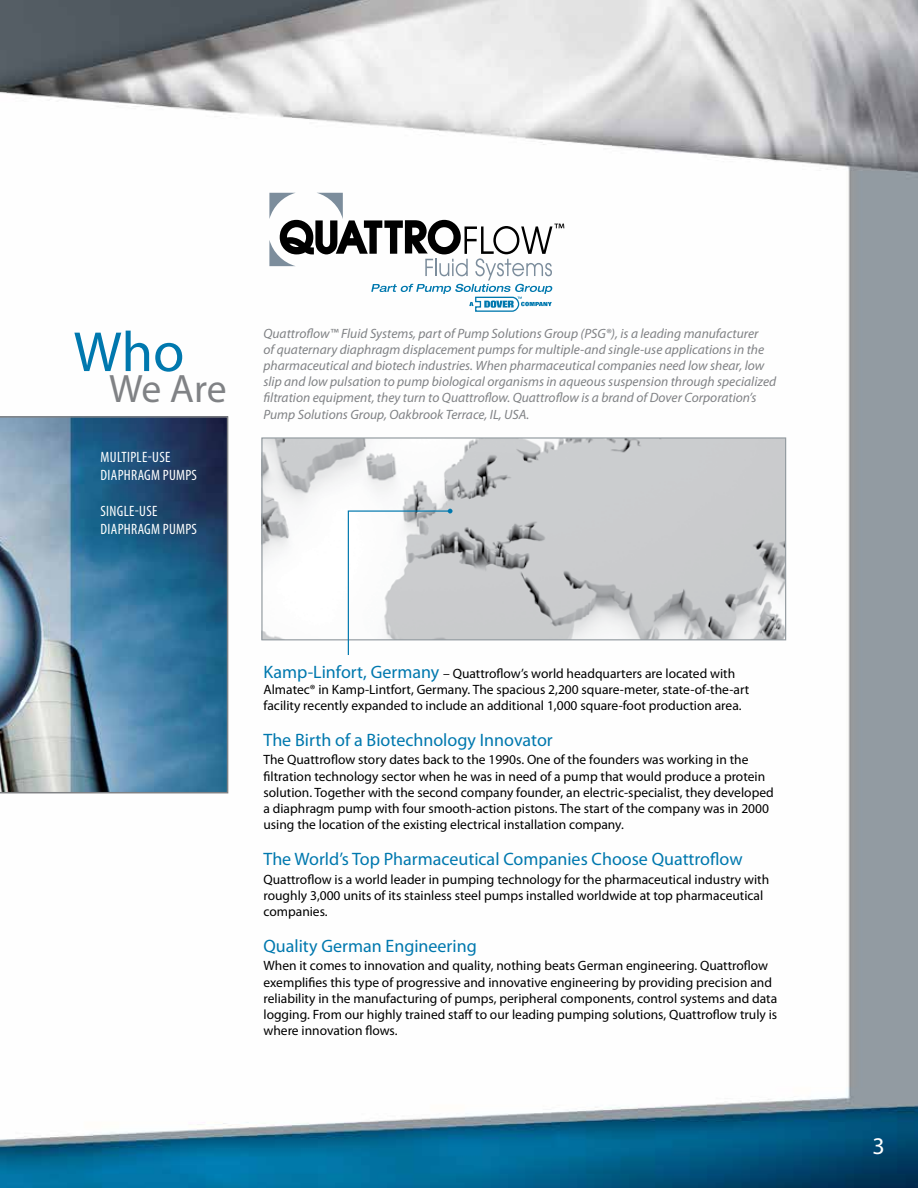
<style>
.page{position:relative;width:918px;height:1188px;background:#fff}
.page>*{position:absolute;margin:0;border:0;box-sizing:border-box;transform-origin:0 0}
.t1{font:57px "Myriad Pro";color:#0078ae}
.t2{font:39.75px "Myriad Pro";color:#808285}
.t3{font:24px "Myriad Pro";color:#fff}
.t4{font:18px "Myriad Pro";color:#0078ae}
.t5{font:condensed 15px/18px "Myriad Pro";letter-spacing:.02em;color:#fff}
.t6{font:13.5px/16.2px "Myriad Pro";color:#000}
.t7{font:italic 13.5px/16.2px "Myriad Pro";color:#808285}
.s1{font-size:18px;color:#0078ae}
</style>
<div class="page">
<img style="left:0;top:0;width:918px;height:1188px">
<svg style="left:0;top:416px;width:228px;height:377px;background:#527d9a"></svg>
<svg style="left:269px;top:193px;width:295px;height:119px"></svg>
<img style="left:263px;top:439px;width:521px;height:199px">
<div style="left:261px;top:437px;width:525px;height:203px;border:1px solid #949ca1"></div>
<svg style="left:347px;top:509px;width:106px;height:147px"></svg>
<h1 class="t1" style="left:74px;top:321px;width:112px">Who</h1>
<h2 class="t2" style="left:109px;top:367px;width:119px">We Are</h2>
<p class="t5" style="left:101px;top:447px;width:84px">MULTIPLE-USE<br>DIAPHRAGM PUMPS</p>
<p class="t5" style="left:101px;top:501px;width:84px">SINGLE-USE<br>DIAPHRAGM PUMPS</p>
<p class="t7" style="left:264px;top:325px;width:514px">Quattroflow™ Fluid Systems, part of Pump Solutions Group (PSG®), is a leading manufacturer<br>of quaternary diaphragm displacement pumps for multiple-and single-use applications in the pharmaceutical and biotech industries. When pharmaceutical companies need low shear, low slip and low pulsation to pump biological organisms in aqueous suspension through specialized filtration equipment, they turn to Quattroflow. Quattroflow is a brand of Dover Corporation’s Pump Solutions Group, Oakbrook Terrace, IL, USA.</p>
<p class="t6" style="left:264px;top:665px;width:487px"><span class="s1">Kamp-Linfort, Germany</span> – Quattroflow’s world headquarters are located with<br>Almatec® in Kamp-Lintfort, Germany. The spacious 2,200 square-meter, state-of-the-art facility recently expanded to include an additional 1,000 square-foot production area.</p>
<h3 class="t4" style="left:264px;top:730px;width:291px">The Birth of a Biotechnology I nnovator</h3>
<p class="t6" style="left:264px;top:752px;width:512px">The Quattroflow story dates back to the 1990s. One of the founders was working in the filtration technology sector when he was in need of a pump that would produce a protein solution. Together with the second company founder, an electric-specialist, they developed a diaphragm pump with four smooth-action pistons. The start of the company was in 2000 using the location of the existing electrical installation company.</p>
<h3 class="t4" style="left:264px;top:849px;width:481px">The World’s Top Pharmaceutical Companies Choose Quattroflow</h3>
<p class="t6" style="left:264px;top:871px;width:507px">Quattroflow is a world leader in pumping technology for the pharmaceutical industry with roughly 3,000 units of its stainless steel pumps installed worldwide at top pharmaceutical companies.</p>
<h3 class="t4" style="left:264px;top:936px;width:215px">Quality German Engineering</h3>
<p class="t6" style="left:264px;top:958px;width:515px">When it comes to innovation and quality, nothing beats German engineering. Quattroflow exemplifies this type of progressive and innovative engineering by providing precision and reliability in the manufacturing of pumps, peripheral components, control systems and data logging. From our highly trained staff to our leading pumping solutions, Quattroflow truly is where innovation flows.</p>
<h3 class="t3" style="left:872px;top:1133px;width:14px">3</h3>
</div>
